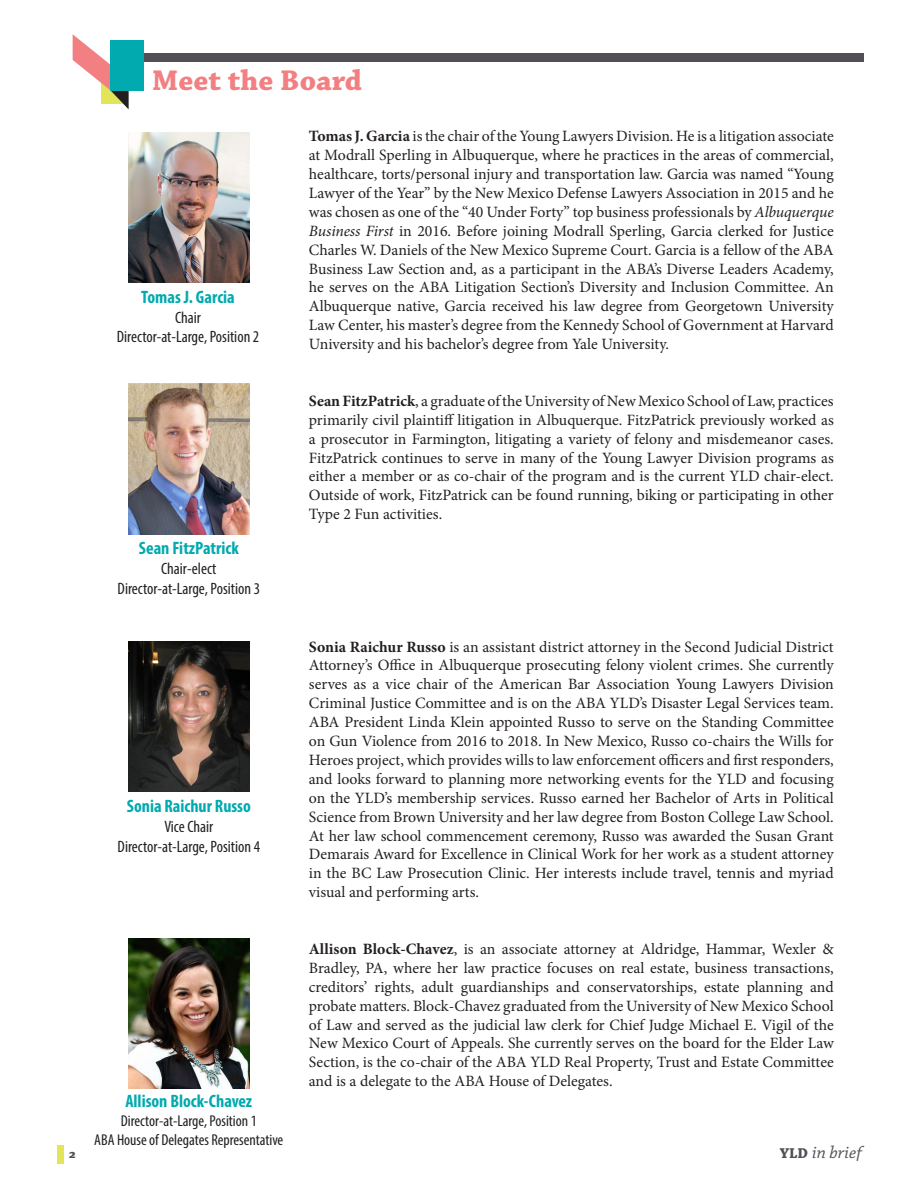
<style>
.page{position:relative;width:918px;height:1188px;background:#fff}
.page>*{position:absolute;margin:0;border:0;box-sizing:border-box;transform-origin:0 0}
.t1{font:700 30px "Chaparral Pro";color:#f27f81}
.body{font:700 condensed 18px "Myriad Pro";color:#00aaaf}
.t2{font:italic 18px "Chaparral Pro";color:#534f56}
.t3{font:condensed 16.5px "Myriad Pro";color:#231f20}
.body-2{font:15.75px/18.9px "Minion Pro";color:#231f20;text-align:justify}
.body-3{font:condensed 15.75px "Myriad Pro";color:#231f20}
.t4{font:700 13.5px "Chaparral Pro";color:#534f56}
.s1{font-weight:700}
.s2{font-style:italic}
.s3{font-weight:700;font-style:normal;font-size:15px}
</style>
<div class="page">
<div style="left:57px;top:1145px;width:7px;height:18px;background:#e2e557"></div>
<div style="left:143px;top:53px;width:721px;height:8px;background:#534f56"></div>
<svg style="left:73px;top:34px;width:56px;height:75px"></svg>
<div style="left:111px;top:40px;width:33px;height:51px;background:#00aaaf"></div>
<img style="left:128px;top:132px;width:121px;height:150px">
<img style="left:128px;top:384px;width:121px;height:150px">
<img style="left:128px;top:641px;width:121px;height:151px">
<img style="left:128px;top:939px;width:121px;height:149px">
<p class="t1" style="left:152px;top:63px;width:211px">Meet the Board</p>
<p class="body" style="left:141px;top:285px;width:95px">Tomas J. Garcia</p>
<p class="t3" style="left:175px;top:307px;width:27px">Chair</p>
<p class="t3" style="left:117px;top:327px;width:144px">Director-at-Large, Position 2</p>
<p class="body" style="left:139px;top:537px;width:101px">Sean FitzPatrick</p>
<p class="t3" style="left:161px;top:559px;width:57px">Chair-elect</p>
<p class="t3" style="left:118px;top:579px;width:144px">Director-at-Large, Position 3</p>
<p class="body" style="left:127px;top:795px;width:126px">Sonia Raichur Russo</p>
<p class="t3" style="left:164px;top:816px;width:50px">Vice Chair</p>
<p class="t3" style="left:118px;top:836px;width:144px">Director-at-Large, Position 4</p>
<p class="body-2" style="left:309px;top:127px;width:526px"><span class="s1">Tomas J. Garcia</span> is the chair of the Young Lawyers Division. He is a litigation associate at Modrall Sperling in Albuquerque, where he practices in the areas of commercial, healthcare, torts/personal injury and transportation law. Garcia was named “Young Lawyer of the Year” by the New Mexico Defense Lawyers Association in 2015 and he was chosen as one of the “40 Under Forty” top business professionals by <span class="s2">Albuquerque Business First</span> in 2016. Before joining Modrall Sperling, Garcia clerked for Justice Charles W. Daniels of the New Mexico Supreme Court. Garcia is a fellow of the ABA Business Law Section and, as a participant in the ABA’s Diverse Leaders Academy, he serves on the ABA Litigation Section’s Diversity and Inclusion Committee. An Albuquerque native, Garcia received his law degree from Georgetown University Law Center, his master’s degree from the Kennedy School of Government at Harvard University and his bachelor’s degree from Yale University.</p>
<p class="body-2" style="left:309px;top:391px;width:526px"><span class="s1">Sean FitzPatrick</span>, a graduate of the University of New Mexico School of Law, practices primarily civil plaintiff litigation in Albuquerque. FitzPatrick previously worked as a prosecutor in Farmington, litigating a variety of felony and misdemeanor cases.<br>FitzPatrick continues to serve in many of the Young Lawyer Division programs as either a member or as co-chair of the program and is the current YLD chair-elect.<br>Outside of work, FitzPatrick can be found running, biking or participating in other Type 2 Fun activities.</p>
<p class="body-2" style="left:309px;top:637px;width:526px"><span class="s1">Sonia Raichur Russo</span> is an assistant district attorney in the Second Judicial District Attorney’s Office in Albuquerque prosecuting felony violent crimes. She currently serves as a vice chair of the American Bar Association Young Lawyers Division Criminal Justice Committee and is on the ABA YLD’s Disaster Legal Services team.<br>ABA President Linda Klein appointed Russo to serve on the Standing Committee on Gun Violence from 2016 to 2018. In New Mexico, Russo co-chairs the Wills for Heroes project, which provides wills to law enforcement officers and first responders, and looks forward to planning more networking events for the YLD and focusing on the YLD’s membership services. Russo earned her Bachelor of Arts in Political Science from Brown University and her law degree from Boston College Law School.<br>At her law school commencement ceremony, Russo was awarded the Susan Grant Demarais Award for Excellence in Clinical Work for her work as a student attorney in the BC Law Prosecution Clinic. Her interests include travel, tennis and myriad visual and performing arts.</p>
<p class="body-2" style="left:309px;top:940px;width:526px"><span class="s1">Allison Block-Chavez</span>, is an associate attorney at Aldridge, Hammar, Wexler &amp; Bradley, PA, where her law practice focuses on real estate, business transactions, creditors’ rights, adult guardianships and conservatorships, estate planning and probate matters. Block-Chavez graduated from the University of New Mexico School of Law and served as the judicial law clerk for Chief Judge Michael E. Vigil of the New Mexico Court of Appeals. She currently serves on the board for the Elder Law Section, is the co-chair of the ABA YLD Real Property, Trust and Estate Committee and is a delegate to the ABA House of Delegates.</p>
<p class="body" style="left:125px;top:1090px;width:128px">Allison Block-Chavez</p>
<p class="body-3" style="left:121px;top:1111px;width:138px">Director-at-Large, Position 1</p>
<p class="body-3" style="left:94px;top:1130px;width:191px">ABA House of Delegates Representative</p>
<p class="t4" style="left:69px;top:1146px;width:9px">2</p>
<p class="t2" style="left:780px;top:1142px;width:84px"><span class="s3">YLD</span> in brief</p>
</div>
